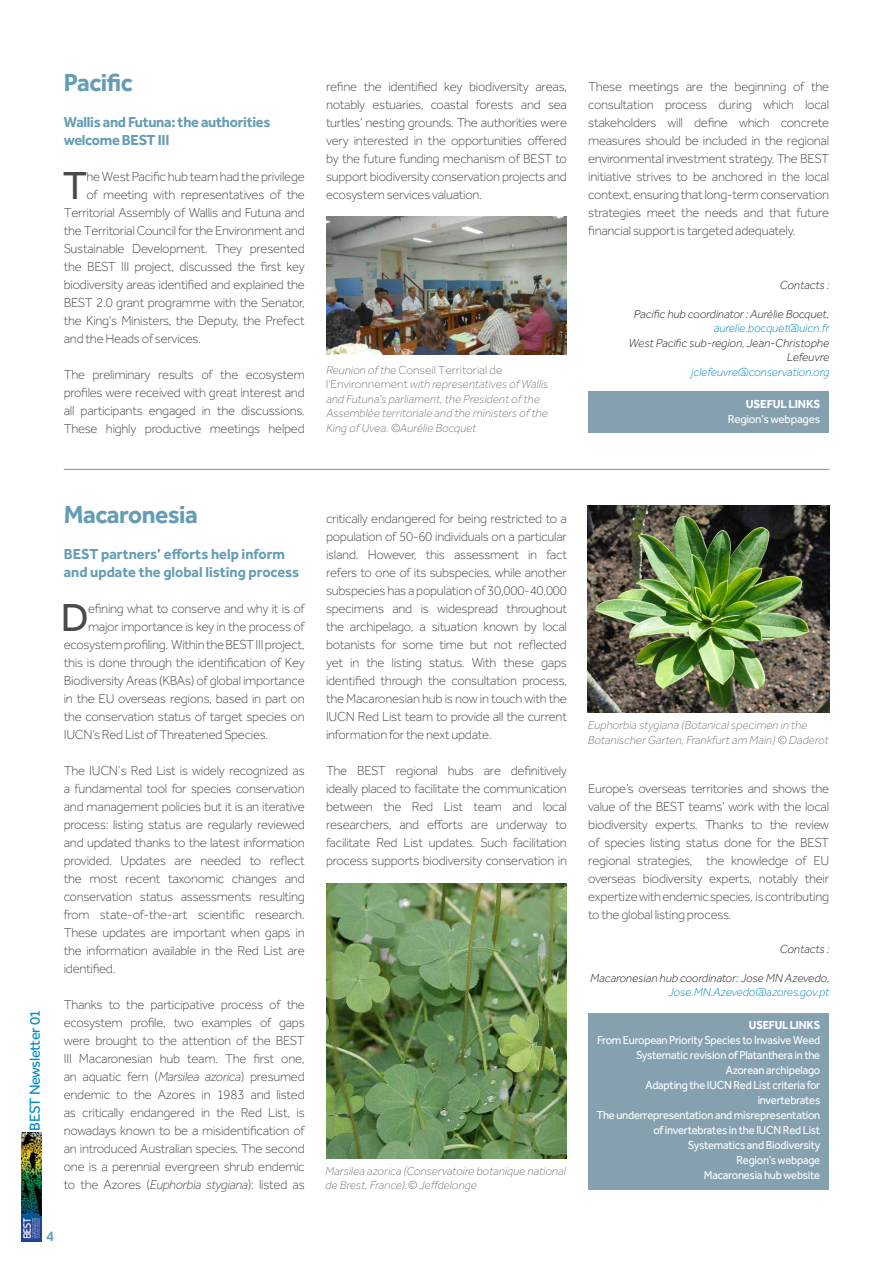
<style>
.page{position:relative;width:893px;height:1263px;background:#fff}
.page>*{position:absolute;margin:0;border:0;box-sizing:border-box;transform-origin:0 0}
.t1{font:40.5px "Effra";color:#4a4a4d}
.t2{font:700 25.5px "Effra";letter-spacing:-.02em;color:#659db6}
.t3{font:700 15px/18px "Effra";letter-spacing:-.01em;color:#659db6}
.t4{font:15px "Effra";letter-spacing:-.03em;color:#008bc0}
.t5{font:500 15px "Effra";color:#659db6}
.t6{font:300 13.5px/18px "Effra";letter-spacing:-.02em;color:#4a4a4d;text-align:justify}
.t7{font:italic 300 12px/14.4px "Effra";color:#787d7e}
.t8{font:12px/15px "Effra";letter-spacing:-.02em;color:#fff;text-align:right;scale:.93 1}
.t9{font:italic 300 12px/14.4px "Effra";color:#231f20;text-align:right}
.t10{font:italic 300 12px "Effra";color:#008bc0}
.t11{font:12px "Effra";letter-spacing:-.02em;color:#fff}
.t12{font:700 12px "Effra";letter-spacing:-.02em;color:#fff}
.t13{font:700 12px "Effra";letter-spacing:-.02em;color:#fff;scale:.93 1}
.s1{font-style:normal}
.s2{font-style:italic}
</style>
<div class="page">
<img style="left:21px;top:1133px;width:21px;height:109px">
<img style="left:326px;top:217px;width:241px;height:138px">
<img style="left:588px;top:505px;width:241px;height:208px">
<img style="left:326px;top:883px;width:241px;height:275px">
<div style="left:588px;top:391px;width:241px;height:42px;background:#85a1b0"></div>
<div style="left:588px;top:1013px;width:241px;height:176px;background:#85a1b0"></div>
<hr style="left:64px;top:469px;width:765px;height:1px;background:#659db6">
<h2 class="t2" style="left:64px;top:67px;width:71px">Pacific</h2>
<p class="t3" style="left:64px;top:113px;width:208px">Wallis and Futuna: the authorities welcome BEST III</p>
<h1 class="t1" style="left:63px;top:162px;width:26px">T</h1>
<p class="t6" style="left:86px;top:167px;width:220px">he West Pacific hub team had the privilege</p>
<p class="t6" style="left:86px;top:185px;width:220px">of meeting with representatives of the</p>
<p class="t6" style="left:64px;top:203px;width:242px">Territorial Assembly of Wallis and Futuna and</p>
<p class="t6" style="left:64px;top:221px;width:242px">the Territorial Council for the Environment and</p>
<p class="t6" style="left:64px;top:239px;width:242px">Sustainable Development. They presented</p>
<p class="t6" style="left:64px;top:257px;width:242px">the BEST III project, discussed the first key</p>
<p class="t6" style="left:64px;top:275px;width:242px">biodiversity areas identified and explained the</p>
<p class="t6" style="left:64px;top:293px;width:242px">BEST 2.0 grant programme with the Senator,</p>
<p class="t6" style="left:64px;top:311px;width:242px">the King's Ministers, the Deputy, the Prefect</p>
<p class="t6" style="left:64px;top:329px;width:139px">and the Heads of services.</p>
<p class="t6" style="left:64px;top:365px;width:242px">The preliminary results of the ecosystem profiles were received with great interest and all participants engaged in the discussions.<br>These highly productive meetings helped</p>
<p class="t6" style="left:326px;top:77px;width:242px">refine the identified key biodiversity areas, notably estuaries, coastal forests and sea turtles’ nesting grounds. The authorities were very interested in the opportunities offered by the future funding mechanism of BEST to support biodiversity conservation projects and ecosystem services valuation.</p>
<p class="t6" style="left:588px;top:77px;width:242px">These meetings are the beginning of the consultation process during which local stakeholders will define which concrete measures should be included in the regional environmental investment strategy. The BEST initiative strives to be anchored in the local context, ensuring that long-term conservation strategies meet the needs and that future financial support is targeted adequately.</p>
<p class="t7" style="left:326px;top:363px;width:224px">Reunion of the <span class="s1">Conseil Territorial de l’Environnement</span> with representatives of Wallis and Futuna’s parliament, the President of the Assemblée territoriale and the ministers of the King of Uvea. ©Aurélie Bocquet</p>
<p class="t9" style="left:780px;top:278px;width:51px">Contacts :</p>
<p class="t9" style="left:634px;top:307px;width:197px">Pacific hub coordinator: Aurélie Bocquet,</p>
<p class="t10" style="left:714px;top:322px;width:117px">aurelie.bocquet@uicn.fr</p>
<p class="t9" style="left:629px;top:335px;width:202px">West Pacific sub-region, Jean-Christophe<br>Lefeuvre</p>
<p class="t10" style="left:691px;top:365px;width:139px">jclefeuvre@conservation.org</p>
<p class="t12" style="left:746px;top:396px;width:76px">USEFUL LINKS</p>
<p class="t11" style="left:728px;top:412px;width:94px">Region’s webpages</p>
<p class="t4" style="left:26px;top:1130px;width:123px;rotate:-90deg">BEST Newsletter 01</p>
<h2 class="t2" style="left:64px;top:499px;width:136px">Macaronesia</h2>
<p class="t3" style="left:64px;top:545px;width:237px">BEST partners’ efforts help inform and update the global listing process</p>
<h1 class="t1" style="left:61px;top:594px;width:30px">D</h1>
<p class="t6" style="left:88px;top:599px;width:218px">efining what to conserve and why it is of</p>
<p class="t6" style="left:88px;top:617px;width:218px">major importance is key in the process of</p>
<p class="t6" style="left:64px;top:635px;width:242px">ecosystem profiling. Within the BEST III project,</p>
<p class="t6" style="left:64px;top:653px;width:242px">this is done through the identification of Key</p>
<p class="t6" style="left:64px;top:671px;width:242px">Biodiversity Areas (KBAs) of global importance</p>
<p class="t6" style="left:64px;top:689px;width:242px">in the EU overseas regions, based in part on</p>
<p class="t6" style="left:64px;top:707px;width:242px">the conservation status of target species on</p>
<p class="t6" style="left:64px;top:725px;width:206px">IUCN’s Red List of Threatened Species.</p>
<p class="t6" style="left:64px;top:761px;width:242px">The IUCN´s Red List is widely recognized as a fundamental tool for species conservation and management policies but it is an iterative process: listing status are regularly reviewed and updated thanks to the latest information provided. Updates are needed to reflect the most recent taxonomic changes and conservation status assessments resulting from state-of-the-art scientific research.<br>These updates are important when gaps in the information available in the Red List are identified.</p>
<p class="t6" style="left:64px;top:995px;width:242px">Thanks to the participative process of the ecosystem profile, two examples of gaps were brought to the attention of the BEST III Macaronesian hub team. The first one, an aquatic fern (<span class="s2">Marsilea azorica</span>) presumed endemic to the Azores in 1983 and listed as critically endangered in the Red List, is nowadays known to be a misidentification of an introduced Australian species. The second one is a perennial evergreen shrub endemic to the Azores (<span class="s2">Euphorbia stygiana</span>): listed as</p>
<p class="t5" style="left:46px;top:1227px;width:10px">4</p>
<p class="t6" style="left:326px;top:509px;width:242px">critically endangered for being restricted to a population of 50-60 individuals on a particular island. However, this assessment in fact refers to one of its subspecies, while another subspecies has a population of 30,000-40,000 specimens and is widespread throughout the archipelago, a situation known by local botanists for some time but not reflected yet in the listing status. With these gaps identified through the consultation process, the Macaronesian hub is now in touch with the IUCN Red List team to provide all the current information for the next update.</p>
<p class="t6" style="left:326px;top:761px;width:242px">The BEST regional hubs are definitively ideally placed to facilitate the communication between the Red List team and local researchers, and efforts are underway to facilitate Red List updates. Such facilitation process supports biodiversity conservation in</p>
<p class="t7" style="left:325px;top:1163px;width:242px">Marsilea azorica (Conservatoire botanique national de Brest, France).© Jeffdelonge</p>
<p class="t7" style="left:588px;top:718px;width:242px">Euphorbia stygiana (Botanical specimen in the<br>Botanischer Garten, Frankfurt am Main) © Daderot</p>
<p class="t6" style="left:588px;top:779px;width:242px">Europe’s overseas territories and shows the value of the BEST teams’ work with the local biodiversity experts. Thanks to the review of species listing status done for the BEST regional strategies, the knowledge of EU overseas biodiversity experts, notably their expertize with endemic species, is contributing to the global listing process.</p>
<p class="t9" style="left:780px;top:942px;width:51px">Contacts :</p>
<p class="t9" style="left:590px;top:970px;width:240px">Macaronesian hub coordinator: Jose MN Azevedo,</p>
<p class="t10" style="left:668px;top:985px;width:163px">Jose.MN.Azevedo@azores.gov.pt</p>
<p class="t13" style="left:749px;top:1018px;width:78px">USEFUL LINKS</p>
<p class="t8" style="left:596px;top:1033px;width:242px">From European Priority Species to Invasive Weed<br>Systematic revision of Platanthera in the<br>Azorean archipelago<br>Adapting the IUCN Red List criteria for invertebrates<br>The underrepresentation and misrepresentation of invertebrates in the IUCN Red List<br>Systematics and Biodiversity<br>Region’s webpage<br>Macaronesia hub website</p>
</div>
